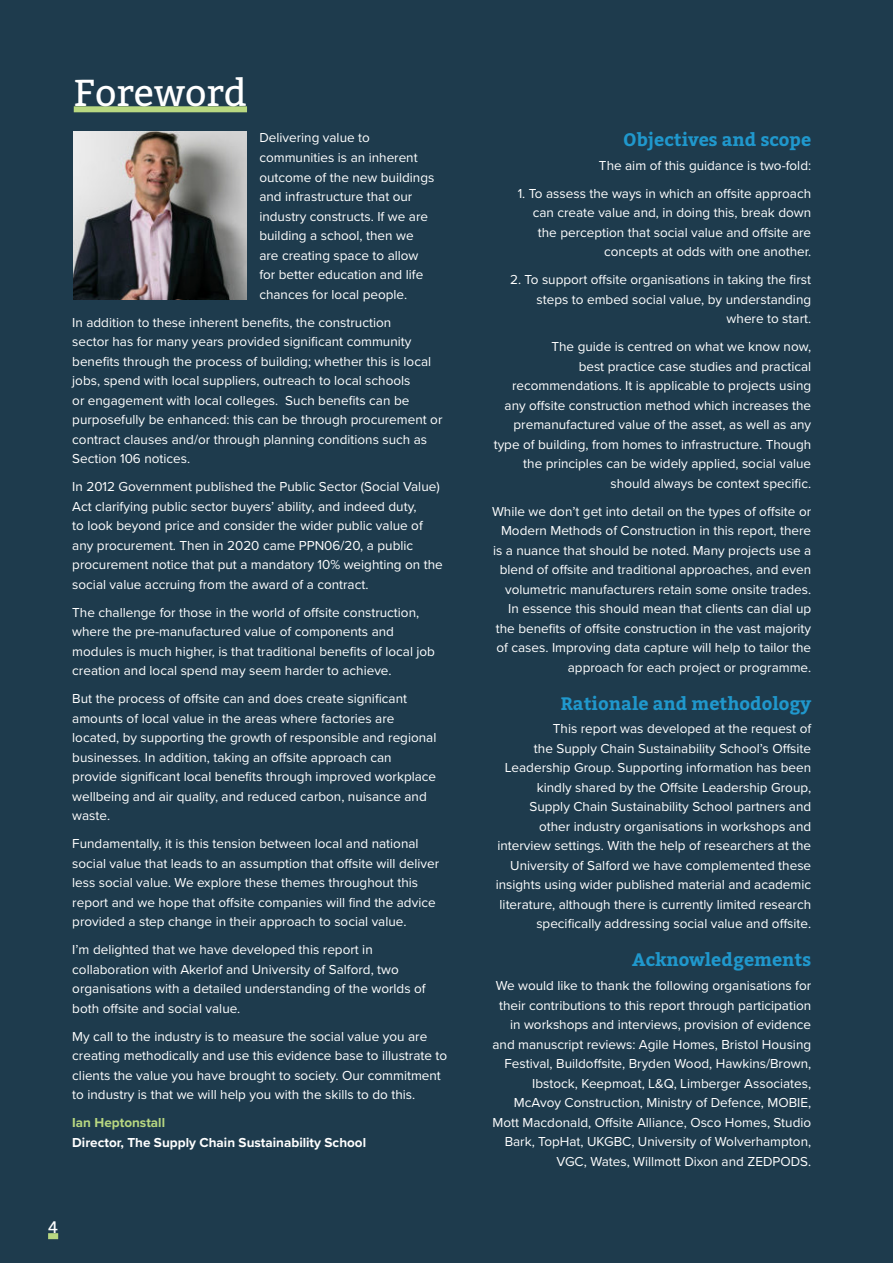
<style>
.page{position:relative;width:893px;height:1263px;background:#1e3b4d}
.page>*{position:absolute;margin:0;border:0;box-sizing:border-box;transform-origin:0 0}
.Main_Title_Blue{font:37.5px "Bitter";color:#fff}
.Heading_1{font:700 18px "Bitter";color:#2098cd}
.t1{font:16.5px "Bitter";color:#fff}
.Body_Text_-_White{font:13.5px/19.5px "Proxima Nova";color:#fff}
.Body_Text_-_White-2{font:700 13.5px/19.5px "Proxima Nova";color:#fff}
.s1{color:#b9d881}
</style>
<div class="page">
<div style="left:48px;top:1233px;width:10px;height:6px;background:#b9d881"></div>
<img style="left:74px;top:132px;width:173px;height:168px">
<div style="left:74px;top:106px;width:173px;height:6px;background:#b9d881"></div>
<p class="Main_Title_Blue" style="left:74px;top:69px;width:175px">Foreword</p>
<p class="Body_Text_-_White" style="left:259px;top:128px;width:177px">Delivering value to communities is an inherent outcome of the new buildings and infrastructure that our industry constructs. If we are building a school, then we are creating space to allow for better education and life chances for local people.</p>
<p class="Body_Text_-_White" style="left:72px;top:312px;width:372px">In addition to these inherent benefits, the construction<br>sector has for many years provided significant community benefits through the process of building; whether this is local jobs, spend with local suppliers, outreach to local schools<br>or engagement with local colleges. Such benefits can be purposefully be enhanced: this can be through procurement or contract clauses and/or through planning conditions such as Section 106 notices.</p>
<p class="Body_Text_-_White" style="left:72px;top:476px;width:372px">In 2012 Government published the Public Sector (Social Value)<br>Act clarifying public sector buyers’ ability, and indeed duty,<br>to look beyond price and consider the wider public value of any procurement. Then in 2020 came PPN06/20, a public procurement notice that put a mandatory 10% weighting on the social value accruing from the award of a contract.</p>
<p class="Body_Text_-_White" style="left:72px;top:602px;width:364px">The challenge for those in the world of offsite construction, where the pre-manufactured value of components and modules is much higher, is that traditional benefits of local job creation and local spend may seem harder to achieve.</p>
<p class="Body_Text_-_White" style="left:72px;top:688px;width:366px">But the process of offsite can and does create significant amounts of local value in the areas where factories are located, by supporting the growth of responsible and regional businesses. In addition, taking an offsite approach can provide significant local benefits through improved workplace wellbeing and air quality, and reduced carbon, nuisance and waste.</p>
<p class="Body_Text_-_White" style="left:72px;top:833px;width:368px">Fundamentally, it is this tension between local and national social value that leads to an assumption that offsite will deliver less social value. We explore these themes throughout this report and we hope that offsite companies will find the advice provided a step change in their approach to social value.</p>
<p class="Body_Text_-_White" style="left:72px;top:939px;width:355px">I’m delighted that we have developed this report in collaboration with Akerlof and University of Salford, two organisations with a detailed understanding of the worlds of both offsite and social value.</p>
<p class="Body_Text_-_White" style="left:72px;top:1026px;width:376px">My call to the industry is to measure the social value you are creating methodically and use this evidence base to illustrate to clients the value you have brought to society. Our commitment to industry is that we will help you with the skills to do this.</p>
<p class="Body_Text_-_White-2" style="left:72px;top:1112px;width:295px"><span class="s1">Ian Heptonstall<br></span>Director, The Supply Chain Sustainability School</p>
<p class="t1" style="left:48px;top:1217px;width:12px">4</p>
<p class="Heading_1" style="left:623px;top:128px;width:190px">Objectives and scope</p>
<p class="Body_Text_-_White" style="left:599px;top:155px;width:214px">The aim of this guidance is two-fold:</p>
<p class="Body_Text_-_White" style="left:518px;top:183px;width:295px;text-align:right">1. To assess the ways in which an offsite approach can create value and, in doing this, break down the perception that social value and offsite are concepts at odds with one another.</p>
<p class="Body_Text_-_White" style="left:510px;top:269px;width:303px;text-align:right">2. To support offsite organisations in taking the first steps to embed social value, by understanding where to start.</p>
<p class="Body_Text_-_White" style="left:494px;top:336px;width:319px;text-align:right">The guide is centred on what we know now,<br>best practice case studies and practical recommendations. It is applicable to projects using any offsite construction method which increases the premanufactured value of the asset, as well as any type of building, from homes to infrastructure. Though the principles can be widely applied, social value should always be context specific.</p>
<p class="Body_Text_-_White" style="left:492px;top:501px;width:321px;text-align:right">While we don’t get into detail on the types of offsite or Modern Methods of Construction in this report, there is a nuance that should be noted. Many projects use a blend of offsite and traditional approaches, and even volumetric manufacturers retain some onsite trades.<br>In essence this should mean that clients can dial up the benefits of offsite construction in the vast majority of cases. Improving data capture will help to tailor the approach for each project or programme.</p>
<p class="Heading_1" style="left:561px;top:691px;width:252px">Rationale and methodology</p>
<p class="Body_Text_-_White" style="left:496px;top:718px;width:317px;text-align:right">This report was developed at the request of<br>the Supply Chain Sustainability School’s Offsite Leadership Group. Supporting information has been kindly shared by the Offsite Leadership Group, Supply Chain Sustainability School partners and other industry organisations in workshops and interview settings. With the help of researchers at the University of Salford we have complemented these insights using wider published material and academic literature, although there is currently limited research specifically addressing social value and offsite.</p>
<p class="Heading_1" style="left:632px;top:948px;width:180px">Acknowledgements</p>
<p class="Body_Text_-_White" style="left:492px;top:975px;width:320px;text-align:right">We would like to thank the following organisations for their contributions to this report through participation in workshops and interviews, provision of evidence and manuscript reviews: Agile Homes, Bristol Housing Festival, Buildoffsite, Bryden Wood, Hawkins/Brown, Ibstock, Keepmoat, L&amp;Q, Limberger Associates, McAvoy Construction, Ministry of Defence, MOBIE, Mott Macdonald, Offsite Alliance, Osco Homes, Studio Bark, TopHat, UKGBC, University of Wolverhampton, VGC, Wates, Willmott Dixon and ZEDPODS.</p>
</div>
